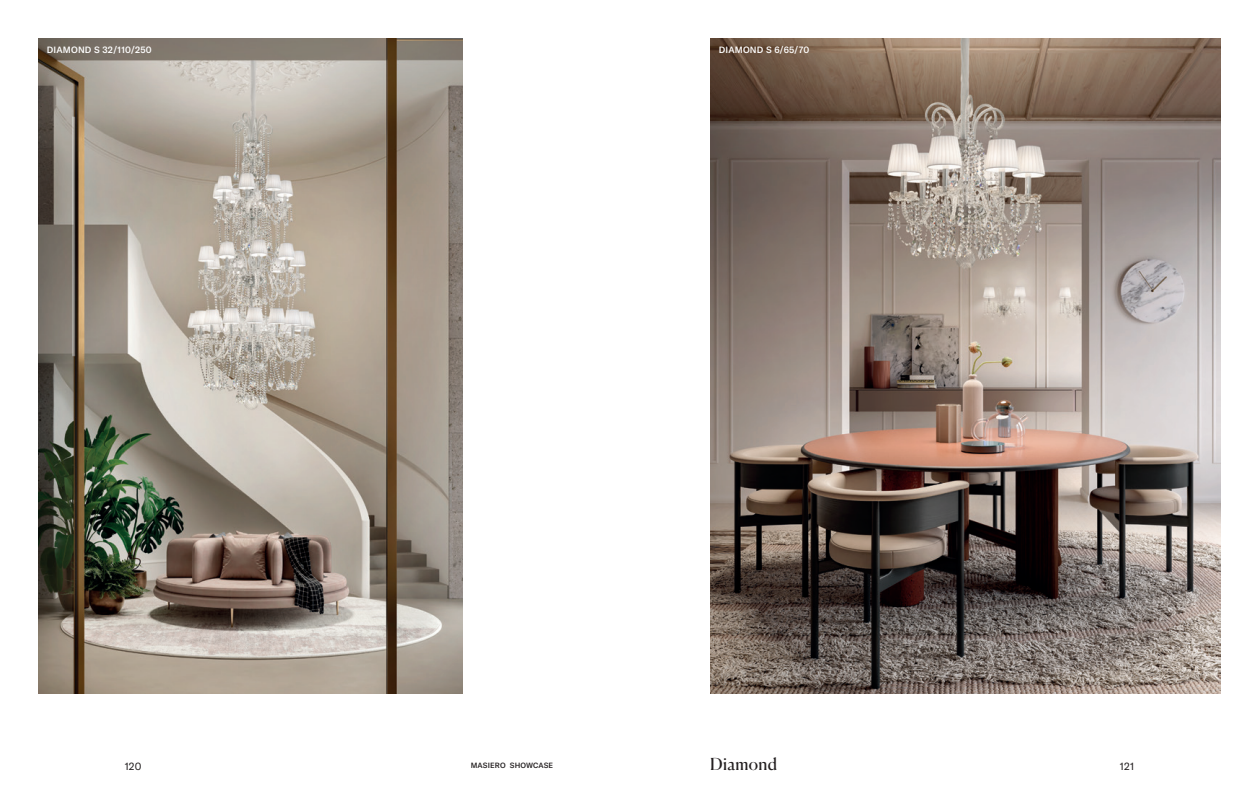
<style>
.page{position:relative;width:1259px;height:808px;background:#fff}
.page>*{position:absolute;margin:0;border:0;box-sizing:border-box;transform-origin:0 0}
.nome_prodotto{font:16.5px "Canela";letter-spacing:.02em;color:#231f20}
.numero_di_pagina{font:10.5px "GT America";letter-spacing:.005em;color:#231f20}
.didascalia_bianco{font:500 9px "GT America";letter-spacing:.02em;color:#fff}
.titolo{font:500 7.5px "GT America";letter-spacing:.02em;color:#231f20}
</style>
<div class="page">
<img style="left:710px;top:38px;width:510px;height:655px">
<img style="left:38px;top:38px;width:424px;height:655px">
<p class="didascalia_bianco" style="left:47px;top:45px;width:106px">DIAMOND S 32/110/250</p>
<p class="didascalia_bianco" style="left:719px;top:45px;width:92px">DIAMOND S 6/65/70</p>
<p class="nome_prodotto" style="left:710px;top:751px;width:68px">Diamond</p>
<p class="numero_di_pagina" style="left:125px;top:760px;width:18px">120</p>
<p class="titolo" style="left:471px;top:760px;width:84px">MASIERO SHOWCASE</p>
<p class="numero_di_pagina" style="left:1120px;top:760px;width:16px">121</p>
</div>
